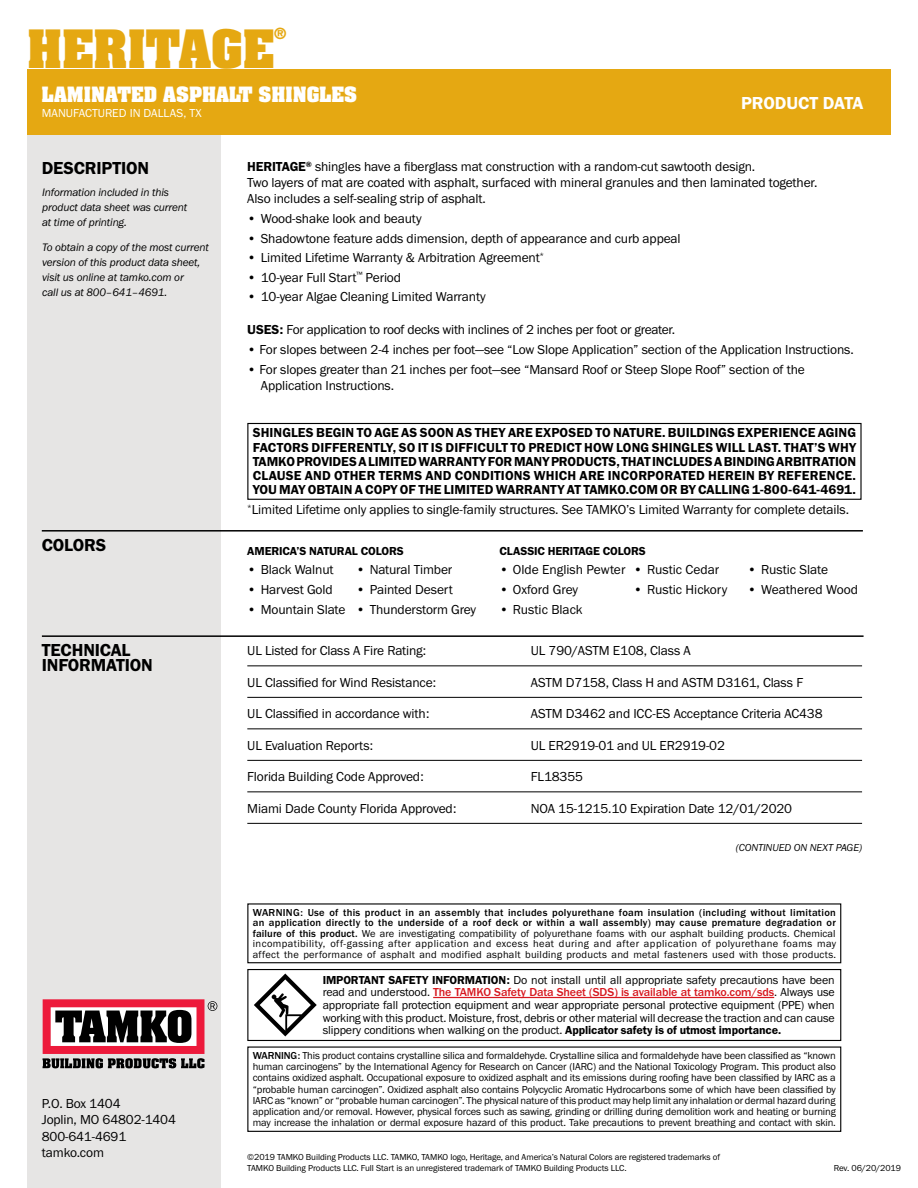
<style>
.page{position:relative;width:918px;height:1188px;background:#fff}
.page>*{position:absolute;margin:0;border:0;box-sizing:border-box;transform-origin:0 0}
.t1{font:700 45px "Aachen Std";color:#e5a812}
.t2{font:18px/15px "Franklin Gothic URW Dem";letter-spacing:-.01em;color:#000}
.t3{font:700 18px "Aachen Std";color:#fff}
.t4{font:18px "Franklin Gothic URW Dem";letter-spacing:-.01em;color:#fff}
.t5{font:13.5px/16.5px "Franklin Gothic URW Boo";letter-spacing:-.01em;color:#000}
.t6{font:13.5px/14.2px "Franklin Gothic URW Dem";letter-spacing:.005em;color:#000;text-align:justify}
.t7{font:700 13.05px "Aachen Std";color:#e5a812}
.t8{font:12px/12.8px "Franklin Gothic URW Boo";letter-spacing:-.01em;color:#000;text-align:justify}
.t9{font:500 12px "Franklin Gothic URW";letter-spacing:-.01em;color:#d71920}
.t10{font:12px "Franklin Gothic URW Dem";letter-spacing:-.01em;color:#000}
.t11{font:12px "Franklin Gothic URW Boo";color:#fff}
.t12{font:11.25px/15px "Franklin Gothic URW Boo Ita";letter-spacing:-.01em;color:#000}
.t13{font:10.5px/11.2px "Franklin Gothic URW Boo";color:#000;text-align:justify}
.t14{font:500 10.5px/10.5px "Franklin Gothic URW";letter-spacing:.025em;color:#000}
.t15{font:10.5px "Franklin Gothic URW Boo Ita";letter-spacing:-.01em;color:#000}
.t16{font:9px/10.8px "Franklin Gothic URW Boo";letter-spacing:-.01em;color:#000}
.s1{font-family:"Franklin Gothic URW Dem"}
.s2{font-family:"Franklin Gothic URW";font-weight:500}
.s3{font-family:"Franklin Gothic URW Boo";font-weight:400;color:#000}
</style>
<div class="page">
<div style="left:27px;top:69px;width:864px;height:66px;background:#e5a812"></div>
<div style="left:27px;top:135px;width:193px;height:1053px;background:#e6e5e4"></div>
<svg style="left:43px;top:999px;width:174px;height:69px;background:#996068"></svg>
<div style="left:247px;top:1047px;width:594px;height:85px;border:1px solid #000"></div>
<hr style="left:433px;top:997px;width:341px;height:1px;background:#d71920">
<div style="left:247px;top:969px;width:594px;height:72px;border:1px solid #000"></div>
<svg style="left:254px;top:974px;width:63px;height:62px"></svg>
<div style="left:247px;top:903px;width:594px;height:60px;border:1px solid #000"></div>
<hr style="left:42px;top:635px;width:822px;height:2px;background:#000">
<hr style="left:247px;top:665px;width:615px;height:1px;background:#000">
<hr style="left:247px;top:697px;width:615px;height:1px;background:#000">
<hr style="left:247px;top:728px;width:615px;height:1px;background:#000">
<hr style="left:247px;top:760px;width:615px;height:1px;background:#000">
<hr style="left:247px;top:791px;width:615px;height:1px;background:#000">
<hr style="left:247px;top:823px;width:615px;height:1px;background:#000">
<hr style="left:42px;top:530px;width:821px;height:2px;background:#000">
<div style="left:247px;top:423px;width:615px;height:77px;border:1px solid #000"></div>
<h1 class="t1" style="left:27px;top:16px;width:249px">HERITAGE</h1>
<p class="t7" style="left:274px;top:24px;width:14px">®</p>
<h2 class="t3" style="left:42px;top:82px;width:317px">LAMINATED ASPHALT SHINGLES</h2>
<p class="t11" style="left:42px;top:105px;width:161px">MANUFACTURED IN DALLAS, TX</p>
<h2 class="t4" style="left:741px;top:92px;width:124px">PRODUCT DATA</h2>
<h2 class="t2" style="left:42px;top:161px;width:109px">DESCRIPTION</h2>
<p class="t12" style="left:42px;top:184px;width:147px">Information included in this product data sheet was current at time of printing.</p>
<p class="t12" style="left:42px;top:239px;width:168px">To obtain a copy of the most current version of this product data sheet, visit us online at tamko.com or<br>call us at 800–641–4691.</p>
<h2 class="t2" style="left:42px;top:537px;width:66px">COLORS</h2>
<h2 class="t2" style="left:42px;top:643px;width:112px">TECHNICAL<br>INFORMATION</h2>
<p class="t5" style="left:42px;top:1095px;width:136px">P.O. Box 1404<br>Joplin, MO 64802-1404<br>800-641-4691 tamko.com</p>
<p class="t5" style="left:247px;top:158px;width:572px"><span class="s1">HERITAGE</span><sup>®</sup> shingles have a fiberglass mat construction with a random-cut sawtooth design.<br>Two layers of mat are coated with asphalt, surfaced with mineral granules and then laminated together.<br>Also includes a self-sealing strip of asphalt.</p>
<p class="t5" style="left:247px;top:210px;width:176px">• Wood-shake look and beauty</p>
<p class="t5" style="left:247px;top:230px;width:435px">• Shadowtone feature adds dimension, depth of appearance and curb appeal</p>
<p class="t5" style="left:247px;top:249px;width:298px">• Limited Lifetime Warranty &amp; Arbitration Agreement<sup>*</sup></p>
<p class="t5" style="left:247px;top:269px;width:155px">• 10-year Full Start<sup>™</sup> Period</p>
<p class="t5" style="left:247px;top:288px;width:240px">• 10-year Algae Cleaning Limited Warranty</p>
<p class="t5" style="left:247px;top:321px;width:429px"><span class="s1">USES:</span> For application to roof decks with inclines of 2 inches per foot or greater.</p>
<p class="t5" style="left:247px;top:341px;width:608px">• For slopes between 2-4 inches per foot—see “Low Slope Application” section of the Application Instructions.</p>
<p class="t5" style="left:261px;top:361px;width:546px;text-indent:-14px">• For slopes greater than 21 inches per foot—see “Mansard Roof or Steep Slope Roof” section of the<br>Application Instructions.</p>
<p class="t6" style="left:253px;top:426px;width:605px">SHINGLES BEGIN TO AGE AS SOON AS THEY ARE EXPOSED TO NATURE. BUILDINGS EXPERIENCE AGING FACTORS DIFFERENTLY, SO IT IS DIFFICULT TO PREDICT HOW LONG SHINGLES WILL LAST. THAT’S WHY TAMKO PROVIDES A LIMITED WARRANTY FOR MANY PRODUCTS, THAT INCLUDES A BINDING ARBITRATION CLAUSE AND OTHER TERMS AND CONDITIONS WHICH ARE INCORPORATED HEREIN BY REFERENCE.<br>YOU MAY OBTAIN A COPY OF THE LIMITED WARRANTY AT TAMKO.COM OR BY CALLING 1-800-641-4691.</p>
<p class="t5" style="left:247px;top:501px;width:603px"><sup>*</sup>Limited Lifetime only applies to single-family structures. See TAMKO’s Limited Warranty for complete details.</p>
<p class="t10" style="left:247px;top:544px;width:158px">AMERICA’S NATURAL COLORS</p>
<p class="t10" style="left:499px;top:544px;width:148px">CLASSIC HERITAGE COLORS</p>
<p class="t5" style="left:499px;top:561px;width:127px">• Olde English Pewter</p>
<p class="t5" style="left:499px;top:581px;width:80px">• Oxford Grey</p>
<p class="t5" style="left:499px;top:601px;width:85px">• Rustic Black</p>
<p class="t5" style="left:634px;top:561px;width:87px">• Rustic Cedar</p>
<p class="t5" style="left:634px;top:581px;width:95px">• Rustic Hickory</p>
<p class="t5" style="left:748px;top:561px;width:82px">• Rustic Slate</p>
<p class="t5" style="left:748px;top:581px;width:112px">• Weathered Wood</p>
<p class="t5" style="left:247px;top:561px;width:88px">• Black Walnut</p>
<p class="t5" style="left:247px;top:581px;width:87px">• Harvest Gold</p>
<p class="t5" style="left:247px;top:601px;width:100px">• Mountain Slate</p>
<p class="t5" style="left:247px;top:642px;width:181px">UL Listed for Class A Fire Rating:</p>
<p class="t5" style="left:531px;top:642px;width:162px">UL 790/ASTM E108, Class A</p>
<p class="t5" style="left:247px;top:674px;width:190px">UL Classified for Wind Resistance:</p>
<p class="t5" style="left:531px;top:674px;width:274px">ASTM D7158, Class H and ASTM D3161, Class F</p>
<p class="t5" style="left:247px;top:705px;width:184px">UL Classified in accordance with:</p>
<p class="t5" style="left:531px;top:705px;width:293px">ASTM D3462 and ICC-ES Acceptance Criteria AC438</p>
<p class="t5" style="left:247px;top:737px;width:127px">UL Evaluation Reports:</p>
<p class="t5" style="left:531px;top:737px;width:196px">UL ER2919-01 and UL ER2919-02</p>
<p class="t5" style="left:247px;top:768px;width:178px">Florida Building Code Approved:</p>
<p class="t5" style="left:531px;top:768px;width:54px">FL18355</p>
<p class="t5" style="left:247px;top:800px;width:211px">Miami Dade County Florida Approved:</p>
<p class="t5" style="left:531px;top:800px;width:263px">NOA 15-1215.10 Expiration Date 12/01/2020</p>
<p class="t5" style="left:356px;top:561px;width:98px">• Natural Timber</p>
<p class="t5" style="left:356px;top:581px;width:98px">• Painted Desert</p>
<p class="t5" style="left:356px;top:601px;width:121px">• Thunderstorm Grey</p>
<p class="t15" style="left:736px;top:841px;width:128px">(CONTINUED ON NEXT PAGE)</p>
<p class="t14" style="left:253px;top:907px;width:585px">WARNING: Use of this product in an assembly that includes polyurethane foam insulation (including without limitation an application directly to the underside of a roof deck or within a wall assembly) may cause premature degradation or</p>
<p class="t13" style="left:253px;top:928px;width:585px;line-height:10.5px"><span class="s2">failure of this product.</span> We are investigating compatibility of polyurethane foams with our asphalt building products. Chemical incompatibility, off-gassing after application and excess heat during and after application of polyurethane foams may affect the performance of asphalt and modified asphalt building products and metal fasteners used with those products.</p>
<p class="t8" style="left:323px;top:973px;width:514px"><span class="s1">IMPORTANT SAFETY INFORMATION:</span> Do not install until all appropriate safety precautions have been</p>
<p class="t9" style="left:323px;top:985px;width:514px"><span class="s3">read and understood.</span> The TAMKO Safety Data Sheet (SDS) is available at tamko.com/sds<span class="s3">. Always use</span></p>
<p class="t8" style="left:323px;top:998px;width:514px">appropriate fall protection equipment and wear appropriate personal protective equipment (PPE) when working with this product. Moisture, frost, debris or other material will decrease the traction and can cause slippery conditions when walking on the product. <span class="s1">Applicator safety is of utmost importance.</span></p>
<p class="t13" style="left:253px;top:1050px;width:585px"><span class="s2">WARNING:</span> This product contains crystalline silica and formaldehyde. Crystalline silica and formaldehyde have been classified as “known human carcinogens” by the International Agency for Research on Cancer (IARC) and the National Toxicology Program. This product also contains oxidized asphalt. Occupational exposure to oxidized asphalt and its emissions during roofing have been classified by IARC as a “probable human carcinogen”. Oxidized asphalt also contains Polycyclic Aromatic Hydrocarbons some of which have been classified by IARC as “known” or “probable human carcinogen”. The physical nature of this product may help limit any inhalation or dermal hazard during application and/or removal. However, physical forces such as sawing, grinding or drilling during demolition work and heating or burning may increase the inhalation or dermal exposure hazard of this product. Take precautions to prevent breathing and contact with skin.</p>
<p class="t16" style="left:247px;top:1152px;width:474px">©2019 TAMKO Building Products LLC. TAMKO, TAMKO logo, Heritage, and America’s Natural Colors are registered trademarks of<br>TAMKO Building Products LLC. Full Start is an unregistered trademark of TAMKO Building Products LLC.</p>
<p class="t16" style="left:834px;top:1163px;width:69px">Rev. 06/20/2019</p>
</div>
